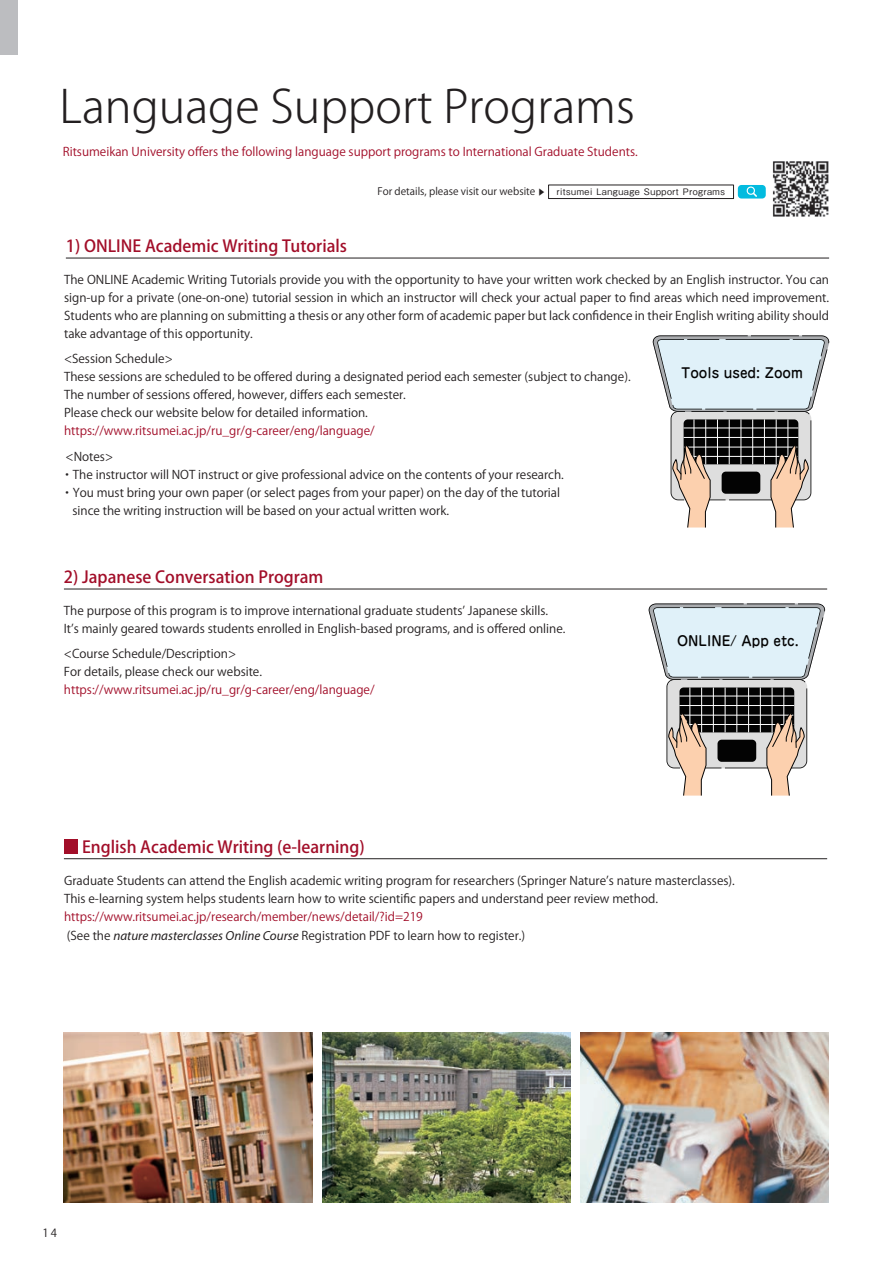
<style>
.page{position:relative;width:893px;height:1263px;background:#fff}
.page>*{position:absolute;margin:0;border:0;box-sizing:border-box;transform-origin:0 0}
.t1{font:300 45px "Koz Go Pro";color:#231f20}
.t2{font:500 16.5px "Koz Go Pro";color:#a20e29}
.t3{font:500 13.65px "Jun 34 Pro";color:#030303}
.t4{font:12px/18px "Koz Go Pro";color:#231f20}
.t5{font:12px/19.2px "Koz Go Pro";color:#a20e29}
.t6{font:11.25px "Koz Go Pro";color:#231f20}
.t7{font:10.2px "Koz Go Pro";color:#231f20}
.t8{font:500 8.85px "Gothic BBB Pro";letter-spacing:.06em;color:#231f20}
.s1{font-size:7.65px}
.s2{color:#231f20}
.s3{font-family:"Myriad Pro";font-style:italic;font-size:13.2px;color:#231f20}
</style>
<div class="page">
<img style="left:772px;top:161px;width:57px;height:56px">
<div style="left:0;top:0;width:17px;height:55px;background:#bcbdc0"></div>
<div style="left:738px;top:185px;width:28px;height:14px;background:#02bbdf;border-radius:4px"></div>
<div style="left:548px;top:185px;width:186px;height:14px;border:1px solid #231f20"></div>
<svg style="left:746px;top:186px;width:11px;height:11px"></svg>
<hr style="left:64px;top:589px;width:763px;height:1px;background:#231f20">
<hr style="left:66px;top:258px;width:763px;height:1px;background:#231f20">
<svg style="left:648px;top:603px;width:178px;height:193px"></svg>
<svg style="left:652px;top:335px;width:178px;height:193px"></svg>
<hr style="left:64px;top:858px;width:763px;height:1px;background:#231f20">
<div style="left:64px;top:839px;width:14px;height:15px;background:#a20e29"></div>
<img style="left:64px;top:1032px;width:249px;height:170px">
<img style="left:322px;top:1032px;width:249px;height:170px">
<img style="left:580px;top:1032px;width:249px;height:170px">
<h1 class="t1" style="left:60px;top:77px;width:577px">Language Support Programs</h1>
<p class="t5" style="left:63px;top:142px;width:576px">Ritsumeikan University offers the following language support programs to International Graduate Students.</p>
<p class="t7" style="left:377px;top:185px;width:169px">For details, please visit our website <span class="s1">▶</span></p>
<p class="t8" style="left:557px;top:184px;width:170px">ritsumei Language Support Programs</p>
<h2 class="t2" style="left:66px;top:235px;width:283px">1) ONLINE Academic Writing Tutorials</h2>
<p class="t4" style="left:64px;top:271px;width:766px;text-align:justify">The ONLINE Academic Writing Tutorials provide you with the opportunity to have your written work checked by an English instructor. You can sign-up for a private (one-on-one) tutorial session in which an instructor will check your actual paper to find areas which need improvement.<br>Students who are planning on submitting a thesis or any other form of academic paper but lack confidence in their English writing ability should take advantage of this opportunity.</p>
<p class="t4" style="left:64px;top:350px;width:568px">&lt;Session Schedule&gt;<br>These sessions are scheduled to be offered during a designated period each semester (subject to change).<br>The number of sessions offered, however, differs each semester.<br>Please check our website below for detailed information.</p>
<p class="t5" style="left:64px;top:421px;width:312px">https://www.ritsumei.ac.jp/ru_gr/g-career/eng/language/</p>
<p class="t4" style="left:66px;top:448px;width:49px">&lt;Notes&gt;</p>
<p class="t4" style="left:61px;top:466px;width:504px">・ The instructor will NOT instruct or give professional advice on the contents of your research.</p>
<p class="t4" style="left:61px;top:484px;width:500px">・ You must bring your own paper (or select pages from your paper) on the day of the tutorial</p>
<p class="t4" style="left:72px;top:502px;width:378px">since the writing instruction will be based on your actual written work.</p>
<p class="t3" style="left:681px;top:362px;width:123px">Tools used: Zoom</p>
<h2 class="t2" style="left:64px;top:566px;width:261px">2) Japanese Conversation Program</h2>
<p class="t4" style="left:64px;top:601px;width:503px">The purpose of this program is to improve international graduate studentsʼ Japanese skills.<br>Itʼs mainly geared towards students enrolled in English-based programs, and is offered online.</p>
<p class="t4" style="left:64px;top:645px;width:200px">&lt;Course Schedule/Description&gt;<br>For details, please check our website.</p>
<p class="t5" style="left:64px;top:680px;width:312px">https://www.ritsumei.ac.jp/ru_gr/g-career/eng/language/</p>
<h2 class="t2" style="left:82px;top:836px;width:284px">English Academic Writing (e-learning)</h2>
<p class="t3" style="left:677px;top:630px;width:123px">ONLINE/ App etc.</p>
<p class="t4" style="left:64px;top:872px;width:672px">Graduate Students can attend the English academic writing program for researchers (Springer Natureʼs nature masterclasses).<br>This e-learning system helps students learn how to write scientific papers and understand peer review method.</p>
<p class="t5" style="left:64px;top:907px;width:462px">https://www.ritsumei.ac.jp/research/member/news/detail/?id=219<br><span class="s2">(See the</span> <span class="s3">nature masterclasses Online Course</span> <span class="s2">Registration PDF to learn how to register.)</span></p>
<p class="t6" style="left:43px;top:1226px;width:16px">14</p>
</div>
